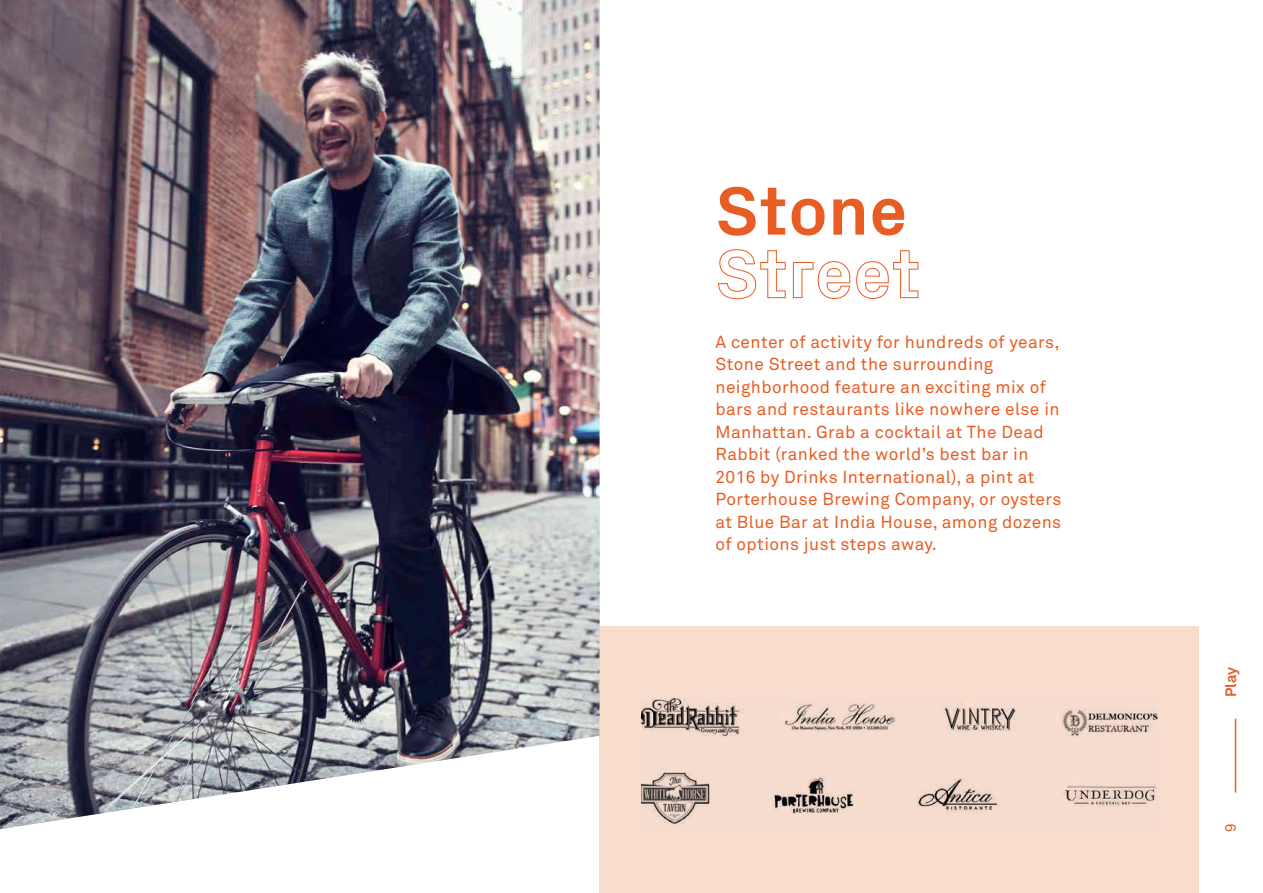
<style>
.page{position:relative;width:1263px;height:893px;background:#fff}
.page>*{position:absolute;margin:0;border:0;box-sizing:border-box;transform-origin:0 0}
.t1{font:700 69px "Px Grotesk";color:#e85d23}
.t2{font:17.25px/22.5px "Akkurat";letter-spacing:.025em;color:#e85d23}
.t3{font:700 15px "Akkurat";color:#e85d23}
.t4{font:15px "Akkurat";color:#e85d23}
</style>
<div class="page">
<hr style="left:1235px;top:719px;width:1px;height:74px;background:#e85d23">
<div style="left:600px;top:626px;width:599px;height:267px;background:#f9ddcc"></div>
<svg style="left:718px;top:249px;width:68px;height:50px"></svg>
<svg style="left:793px;top:250px;width:126px;height:49px"></svg>
<img style="left:641px;top:698px;width:516px;height:127px">
<img style="left:0;top:0;width:599px;height:829px">
<h1 class="t1" style="left:715px;top:170px;width:193px">Stone</h1>
<p class="t2" style="left:715px;top:331px;width:347px">A center of activity for hundreds of years, Stone Street and the surrounding neighborhood feature an exciting mix of bars and restaurants like nowhere else in Manhattan. Grab a cocktail at The Dead Rabbit (ranked the world’s best bar in 2016 by Drinks International), a pint at Porterhouse Brewing Company, or oysters at Blue Bar at India House, among dozens of options just steps away.</p>
<p class="t3" style="left:1221px;top:697px;width:32px;rotate:-90deg">Play</p>
<p class="t4" style="left:1222px;top:832px;width:10px;rotate:-90deg">9</p>
</div>
